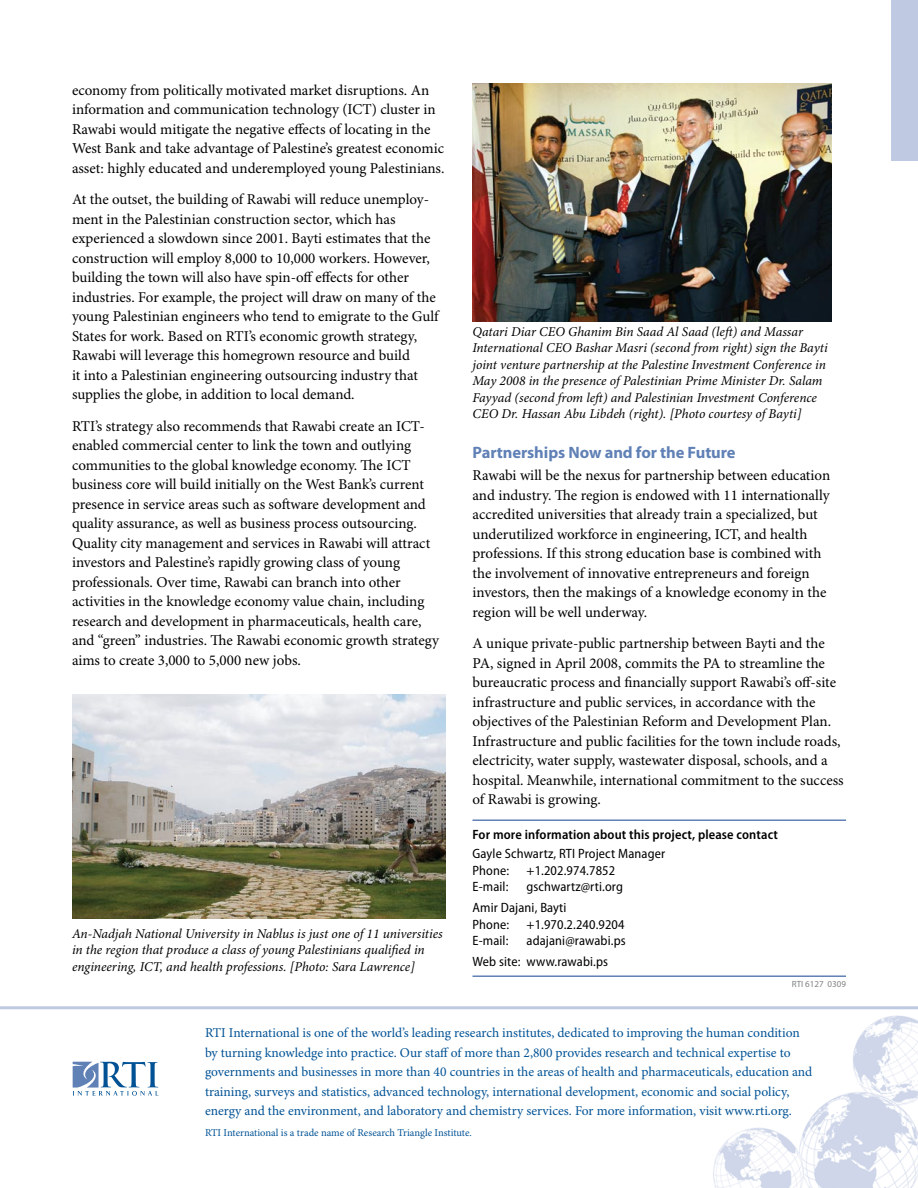
<style>
.page{position:relative;width:918px;height:1188px;background:#fff}
.page>*{position:absolute;margin:0;border:0;box-sizing:border-box;transform-origin:0 0}
.t1{font:700 16.5px "Myriad Pro";letter-spacing:-.005em;color:#6081b6}
.t2{font:15px/19.5px "Minion Pro";color:#000}
.t3{font:italic 13.5px/16.5px "Minion Pro";letter-spacing:-.005em;color:#000}
.t4{font:13.5px/19.5px "Minion Pro";color:#005295}
.t5{font:semi-condensed 13.5px/21px "Myriad Pro";letter-spacing:.01em;color:#000}
.t6{font:600 semi-condensed 13.5px "Myriad Pro";letter-spacing:.01em;color:#000}
.t7{font:10.5px "Minion Pro";letter-spacing:-.005em;color:#005295}
.t8{font:9px "Myriad Pro";color:#808285}
</style>
<div class="page">
<img style="left:713px;top:1015px;width:205px;height:173px">
<div style="left:891px;top:0;width:27px;height:160px;background:#bfc9e1"></div>
<svg style="left:73px;top:1062px;width:86px;height:34px"></svg>
<hr style="left:0;top:1006px;width:918px;height:3px;background:#bfc9e1">
<hr style="left:472px;top:819px;width:374px;height:2px;background:#6081b6">
<hr style="left:472px;top:975px;width:374px;height:2px;background:#6081b6">
<img style="left:472px;top:84px;width:359px;height:237px">
<img style="left:72px;top:695px;width:374px;height:223px">
<p class="t2" style="left:72px;top:81px;width:374px">economy from politically motivated market disruptions. An information and communication technology (ICT) cluster in Rawabi would mitigate the negative effects of locating in the West Bank and take advantage of Palestine’s greatest economic asset: highly educated and underemployed young Palestinians.</p>
<p class="t2" style="left:72px;top:190px;width:368px">At the outset, the building of Rawabi will reduce unemploy&shy;ment in the Palestinian construction sector, which has experienced a slowdown since 2001. Bayti estimates that the construction will employ 8,000 to 10,000 workers. However, building the town will also have spin-off effects for other industries. For example, the project will draw on many of the young Palestinian engineers who tend to emigrate to the Gulf States for work. Based on RTI’s economic growth strategy, Rawabi will leverage this homegrown resource and build<br>it into a Palestinian engineering outsourcing industry that supplies the globe, in addition to local demand.</p>
<p class="t2" style="left:72px;top:417px;width:369px">RTI’s strategy also recommends that Rawabi create an ICT&shy;enabled commercial center to link the town and outlying communities to the global knowledge economy. The ICT business core will build initially on the West Bank’s current presence in service areas such as software development and quality assurance, as well as business process outsourcing.<br>Quality city management and services in Rawabi will attract investors and Palestine’s rapidly growing class of young professionals. Over time, Rawabi can branch into other activities in the knowledge economy value chain, including research and development in pharmaceuticals, health care, and “green” industries. The Rawabi economic growth strategy aims to create 3,000 to 5,000 new jobs.</p>
<p class="t3" style="left:72px;top:926px;width:372px">An-Nadjah National University in Nablus is just one of 11 universities in the region that produce a class of young Palestinians qualified in engineering, ICT, and health professions. [Photo: Sara Lawrence]</p>
<p class="t3" style="left:473px;top:324px;width:357px">Qatari Diar CEO Ghanim Bin Saad Al Saad (left) and Massar International CEO Bashar Masri (second from right) sign the Bayti joint venture partnership at the Palestine Investment Conference in May 2008 in the presence of Palestinian Prime Minister Dr. Salam Fayyad (second from left) and Palestinian Investment Conference CEO Dr. Hassan Abu Libdeh (right). [Photo courtesy of Bayti]</p>
<p class="t1" style="left:472px;top:443px;width:265px">Partnerships Now and for the Future</p>
<p class="t2" style="left:472px;top:467px;width:359px">Rawabi will be the nexus for partnership between education and industry. The region is endowed with 11 internationally accredited universities that already train a specialized, but underutilized workforce in engineering, ICT, and health professions. If this strong education base is combined with the involvement of innovative entrepreneurs and foreign investors, then the makings of a knowledge economy in the region will be well underway.</p>
<p class="t2" style="left:472px;top:635px;width:373px">A unique private-public partnership between Bayti and the PA, signed in April 2008, commits the PA to streamline the bureaucratic process and financially support Rawabi’s off-site infrastructure and public services, in accordance with the objectives of the Palestinian Reform and Development Plan.<br>Infrastructure and public facilities for the town include roads, electricity, water supply, wastewater disposal, schools, and a hospital. Meanwhile, international commitment to the success of Rawabi is growing.</p>
<p class="t6" style="left:472px;top:827px;width:307px">For more information about this project, please contact</p>
<p class="t5" style="left:472px;top:846px;width:194px;line-height:16.5px">Gayle Schwartz, RTI Project Manager<br>Phone:</p>
<p class="t5" style="left:526px;top:860px;width:90px">+1.202.974.7852</p>
<p class="t5" style="left:472px;top:877px;width:152px;text-indent:54px">gschwartz@rti.org<br>Amir Dajani, Bayti</p>
<p class="t5" style="left:472px;top:914px;width:38px">Phone:</p>
<p class="t5" style="left:526px;top:914px;width:100px">+1.970.2.240.9204</p>
<p class="t5" style="left:472px;top:931px;width:38px">E-mail:</p>
<p class="t5" style="left:472px;top:877px;width:38px">E-mail:</p>
<p class="t5" style="left:472px;top:931px;width:155px;text-indent:54px">adajani@rawabi.ps<br>Web site: www.rawabi.ps</p>
<p class="t8" style="left:792px;top:980px;width:56px">RTI 6127 0309</p>
<p class="t4" style="left:205px;top:1024px;width:609px">RTI International is one of the world’s leading research institutes, dedicated to improving the human condition by turning knowledge into practice. Our staff of more than 2,800 provides research and technical expertise to governments and businesses in more than 40 countries in the areas of health and pharmaceuticals, education and training, surveys and statistics, advanced technology, international development, economic and social policy, energy and the environment, and laboratory and chemistry services. For more information, visit www.rti.org.</p>
<p class="t7" style="left:205px;top:1127px;width:268px">RTI International is a trade name of Research Triangle Institute.</p>
</div>
